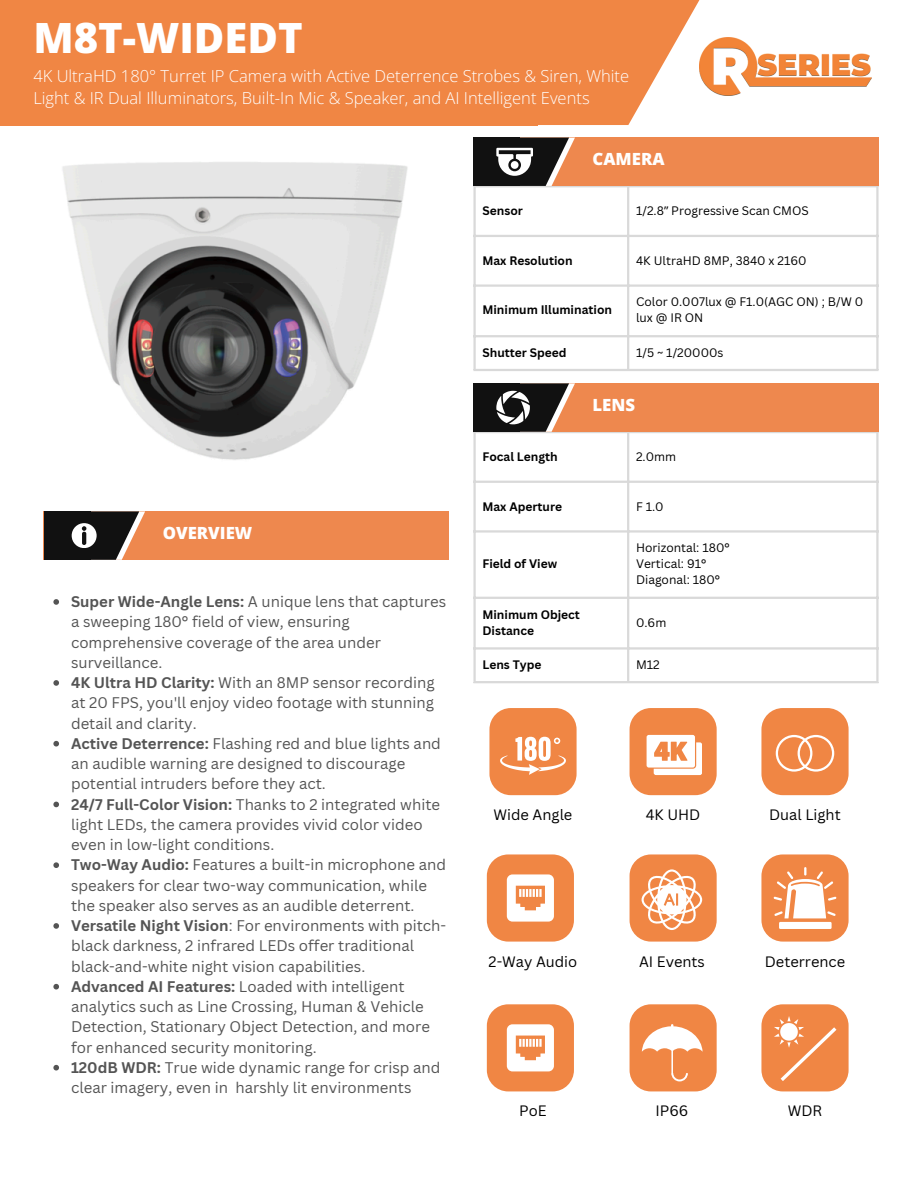
<style>
.page{position:relative;width:918px;height:1188px;background:#fff}
.page>*{position:absolute;margin:0;border:0;box-sizing:border-box;transform-origin:0 0}
.t1{font:800 41.7px "Open Sans";color:#fff}
.t2{font:800 16.8px "Open Sans";color:#fff}
.t3{font:300 16.5px/22px "Open Sans";color:#fff}
.t4{font:15px/20.2px "Canva Sans";color:#545454}
.t5{font:14.7px "Canva Sans";color:#000}
.t6{font:12px/16px "Canva Sans";color:#000}
.t7{font:700 12px/16px "Canva Sans";color:#000}
.s1{font-family:"Noto Sans"}
.s2{font-weight:700}
</style>
<div class="page">
<svg style="left:538px;top:0;width:161px;height:125px;fill:#f08644"></svg>
<div style="left:0;top:0;width:538px;height:125px;background:#f08644"></div>
<div style="left:44px;top:511px;width:405px;height:49px;background:#ee884e"></div>
<div style="left:44px;top:511px;width:46px;height:49px;background:#111"></div>
<hr style="left:473px;top:187px;width:3px;height:182px;background:#d9d9d9">
<hr style="left:627px;top:187px;width:2px;height:182px;background:#d9d9d9">
<hr style="left:876px;top:187px;width:3px;height:182px;background:#d9d9d9">
<hr style="left:473px;top:185px;width:406px;height:2px;background:#d9d9d9">
<hr style="left:473px;top:235px;width:406px;height:2px;background:#d9d9d9">
<hr style="left:473px;top:284px;width:406px;height:3px;background:#d9d9d9">
<hr style="left:473px;top:335px;width:406px;height:2px;background:#d9d9d9">
<hr style="left:473px;top:369px;width:406px;height:2px;background:#d9d9d9">
<hr style="left:473px;top:433px;width:3px;height:248px;background:#d9d9d9">
<hr style="left:627px;top:433px;width:2px;height:248px;background:#d9d9d9">
<hr style="left:876px;top:433px;width:3px;height:248px;background:#d9d9d9">
<hr style="left:473px;top:431px;width:406px;height:2px;background:#d9d9d9">
<hr style="left:473px;top:481px;width:406px;height:2px;background:#d9d9d9">
<hr style="left:473px;top:530px;width:406px;height:3px;background:#d9d9d9">
<hr style="left:473px;top:597px;width:406px;height:2px;background:#d9d9d9">
<hr style="left:473px;top:647px;width:406px;height:3px;background:#d9d9d9">
<hr style="left:473px;top:681px;width:406px;height:2px;background:#d9d9d9">
<div style="left:489px;top:708px;width:88px;height:87px;background:#f08644;border-radius:21px"></div>
<div style="left:487px;top:854px;width:87px;height:88px;background:#f08644;border-radius:21px"></div>
<div style="left:487px;top:1004px;width:87px;height:87px;background:#f08644;border-radius:21px"></div>
<div style="left:630px;top:708px;width:87px;height:87px;background:#f08644;border-radius:21px"></div>
<div style="left:630px;top:854px;width:87px;height:88px;background:#f08644;border-radius:21px"></div>
<div style="left:630px;top:1004px;width:87px;height:87px;background:#f08644;border-radius:21px"></div>
<svg style="left:507px;top:874px;width:47px;height:48px"></svg>
<svg style="left:507px;top:1024px;width:47px;height:47px"></svg>
<div style="left:761px;top:708px;width:88px;height:87px;background:#f08644;border-radius:21px"></div>
<div style="left:761px;top:854px;width:88px;height:88px;background:#f08644;border-radius:21px"></div>
<div style="left:761px;top:1004px;width:88px;height:87px;background:#f08644;border-radius:21px"></div>
<svg style="left:774px;top:1016px;width:63px;height:65px"></svg>
<svg style="left:642px;top:1024px;width:61px;height:57px"></svg>
<svg style="left:71px;top:511px;width:74px;height:49px"></svg>
<svg style="left:776px;top:735px;width:58px;height:37px"></svg>
<img style="left:699px;top:37px;width:173px;height:59px">
<div style="left:473px;top:138px;width:406px;height:48px;background:#ee884e"></div>
<div style="left:473px;top:383px;width:406px;height:49px;background:#ee884e"></div>
<div style="left:473px;top:138px;width:47px;height:48px;background:#111"></div>
<div style="left:473px;top:383px;width:47px;height:49px;background:#111"></div>
<img style="left:62px;top:162px;width:346px;height:298px">
<svg style="left:500px;top:737px;width:66px;height:38px"></svg>
<svg style="left:774px;top:867px;width:62px;height:51px"></svg>
<div style="left:779px;top:922px;width:53px;height:7px;background:#fff"></div>
<svg style="left:647px;top:735px;width:55px;height:40px"></svg>
<svg style="left:642px;top:869px;width:60px;height:61px"></svg>
<svg style="left:496px;top:138px;width:79px;height:48px"></svg>
<svg style="left:496px;top:383px;width:79px;height:49px"></svg>
<svg style="left:53px;top:599px;width:6px;height:6px"></svg>
<svg style="left:53px;top:680px;width:6px;height:6px"></svg>
<svg style="left:53px;top:741px;width:6px;height:6px"></svg>
<svg style="left:53px;top:802px;width:6px;height:5px"></svg>
<svg style="left:53px;top:862px;width:6px;height:6px"></svg>
<svg style="left:53px;top:923px;width:6px;height:6px"></svg>
<svg style="left:53px;top:984px;width:6px;height:6px"></svg>
<svg style="left:53px;top:1065px;width:6px;height:6px"></svg>
<p class="t1" style="left:33px;top:8px;width:271px">M8T-WIDEDT</p>
<p class="t3" style="left:33px;top:64px;width:597px">4K UltraHD 180° Turret IP Camera with Active Deterrence Strobes &amp; Siren, White<br>Light &amp; IR Dual Illuminators, Built-In Mic &amp; Speaker, and AI Intelligent Events</p>
<p class="t2" style="left:593px;top:147px;width:74px">CAMERA</p>
<h1 class="t7" style="left:482px;top:202px;width:42px">Sensor</h1>
<h3 class="t6" style="left:636px;top:202px;width:174px">1/2.8<span class="s1">ʺ</span> Progressive Scan CMOS</h3>
<p class="t7" style="left:482px;top:252px;width:92px">Max Resolution</p>
<p class="t6" style="left:636px;top:252px;width:172px">4K UltraHD 8MP, 3840 x 2160</p>
<p class="t7" style="left:482px;top:302px;width:131px">Minimum Illumination</p>
<h2 class="t6" style="left:636px;top:294px;width:229px">Color 0.007lux @ F1.0(AGC ON) ; B/W 0 lux @ IR ON</h2>
<p class="t7" style="left:482px;top:344px;width:86px">Shutter Speed</p>
<p class="t6" style="left:636px;top:344px;width:89px">1/5 ~ 1/20000s</p>
<p class="t2" style="left:593px;top:393px;width:44px">LENS</p>
<p class="t2" style="left:163px;top:521px;width:91px">OVERVIEW</p>
<p class="t4" style="left:71px;top:591px;width:377px"><span class="s2">Super Wide-Angle Lens:</span> A unique lens that captures a sweeping 180° field of view, ensuring comprehensive coverage of the area under surveillance.</p>
<p class="t4" style="left:71px;top:672px;width:365px;text-align:justify"><span class="s2">4K Ultra HD Clarity:</span> With an 8MP sensor recording at 20 FPS, you'll enjoy video footage with stunning detail and clarity.</p>
<p class="t4" style="left:71px;top:733px;width:371px"><span class="s2">Active Deterrence:</span> Flashing red and blue lights and an audible warning are designed to discourage potential intruders before they act.</p>
<p class="t4" style="left:71px;top:794px;width:371px"><span class="s2">24/7 Full-Color Vision:</span> Thanks to 2 integrated white light LEDs, the camera provides vivid color video even in low-light conditions.</p>
<p class="t4" style="left:71px;top:854px;width:377px"><span class="s2">Two-Way Audio:</span> Features a built-in microphone and speakers for clear two-way communication, while the speaker also serves as an audible deterrent.</p>
<h4 class="t4" style="left:71px;top:915px;width:377px"><span class="s2">Versatile Night Vision</span>: For environments with pitch&shy;black darkness, 2 infrared LEDs offer traditional black-and-white night vision capabilities.</h4>
<p class="t4" style="left:71px;top:976px;width:361px"><span class="s2">Advanced AI Features:</span> Loaded with intelligent analytics such as Line Crossing, Human &amp; Vehicle Detection, Stationary Object Detection, and more for enhanced security monitoring.</p>
<p class="t4" style="left:71px;top:1057px;width:371px"><span class="s2">120dB WDR:</span> True wide dynamic range for crisp and clear imagery, even in harshly lit environments</p>
<p class="t7" style="left:482px;top:448px;width:77px">Focal Length</p>
<p class="t6" style="left:636px;top:448px;width:42px">2.0mm</p>
<p class="t7" style="left:482px;top:498px;width:81px">Max Aperture</p>
<p class="t6" style="left:636px;top:498px;width:29px">F 1.0</p>
<p class="t7" style="left:482px;top:556px;width:76px">Field of View</p>
<p class="t6" style="left:636px;top:540px;width:95px">Horizontal: 180°</p>
<p class="t6" style="left:636px;top:556px;width:72px">Vertical: 91°</p>
<h2 class="t6" style="left:636px;top:572px;width:85px">Diagonal: 180°</h2>
<p class="t7" style="left:482px;top:606px;width:99px">Minimum Object<br>Distance</p>
<p class="t6" style="left:636px;top:614px;width:32px">0.6m</p>
<p class="t7" style="left:482px;top:657px;width:61px">Lens Type</p>
<p class="t6" style="left:636px;top:657px;width:25px">M12</p>
<h2 class="t5" style="left:494px;top:804px;width:80px">Wide Angle</h2>
<p class="t5" style="left:646px;top:804px;width:56px">4K UHD</p>
<p class="t5" style="left:769px;top:804px;width:73px">Dual Light</p>
<p class="t5" style="left:489px;top:951px;width:90px">2-Way Audio</p>
<p class="t5" style="left:639px;top:951px;width:67px">AI Events</p>
<p class="t5" style="left:765px;top:951px;width:82px">Deterrence</p>
<p class="t5" style="left:519px;top:1101px;width:29px">PoE</p>
<p class="t5" style="left:656px;top:1101px;width:34px">IP66</p>
<p class="t5" style="left:788px;top:1101px;width:36px">WDR</p>
</div>
